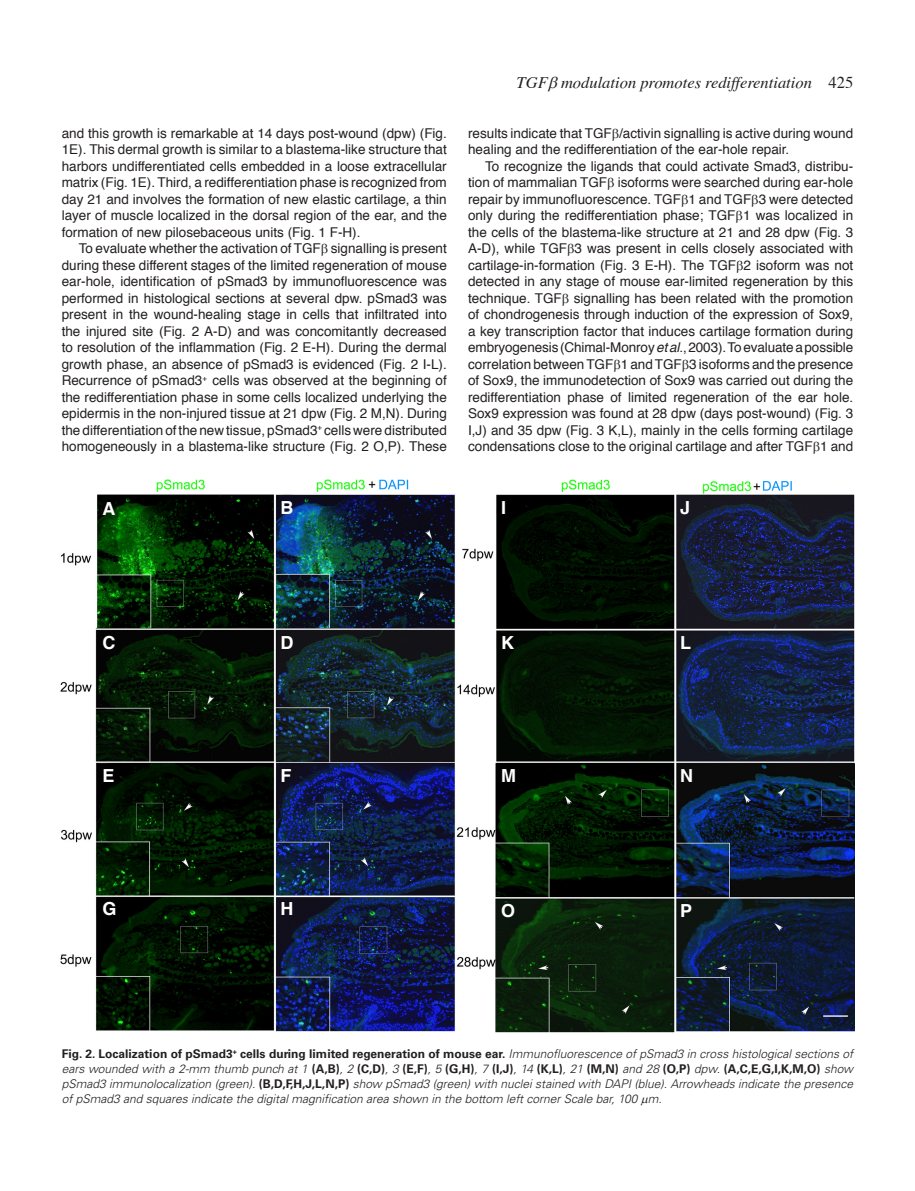
<style>
.page{position:relative;width:915px;height:1191px;background:#fff}
.page>*{position:absolute;margin:0;border:0;box-sizing:border-box;transform-origin:0 0}
._0-PictureA_B_C{font:700 18px "Helvetica";color:#fff}
.t1{font:italic 16.5px "Times";color:#231f20}
._0-Texto{font:13.5px/16.5px "Helvetica";color:#231f20;text-align:justify}
._0-PictureLegendText{font:italic 300 12px/15px "Univers LT Std";color:#231f20;text-align:justify}
.s1{font-style:normal}
.s2{font-style:italic}
.s3{font-weight:700;font-style:normal}
</style>
<div class="page">
<img style="left:60px;top:479px;width:794px;height:554px">
<p class="t1" style="left:516px;top:74px;width:338px">TGF modulation promotes redifferentiation <span class="s1">425</span></p>
<p class="_0-Texto" style="left:62px;top:125px;width:386px">and this growth is remarkable at 14 days post-wound (dpw) (Fig.<br>1E). This dermal growth is similar to a blastema-like structure that harbors undifferentiated cells embedded in a loose extracellular matrix (Fig. 1E). Third, a redifferentiation phase is recognized from day 21 and involves the formation of new elastic cartilage, a thin layer of muscle localized in the dorsal region of the ear, and the formation of new pilosebaceous units (Fig. 1 F-H).</p>
<p class="_0-Texto" style="left:62px;top:241px;width:386px;text-indent:17px">To evaluate whether the activation of TGF signalling is present during these different stages of the limited regeneration of mouse ear-hole, identification of pSmad3 by immunofluorescence was performed in histological sections at several dpw. pSmad3 was present in the wound-healing stage in cells that infiltrated into the injured site (Fig. 2 A-D) and was concomitantly decreased to resolution of the inflammation (Fig. 2 E-H). During the dermal growth phase, an absence of pSmad3 is evidenced (Fig. 2 I-L).<br>Recurrence of pSmad3<sup>+</sup> cells was observed at the beginning of the redifferentiation phase in some cells localized underlying the epidermis in the non-injured tissue at 21 dpw (Fig. 2 M,N). During the differentiation of the new tissue, pSmad3<sup>+</sup> cells were distributed homogeneously in a blastema-like structure (Fig. 2 O,P). These</p>
<p class="_0-Texto" style="left:468px;top:125px;width:386px">results indicate that TGF /activin signalling is active during wound healing and the redifferentiation of the ear-hole repair.</p>
<p class="_0-Texto" style="left:468px;top:158px;width:386px;text-indent:17px">To recognize the ligands that could activate Smad3, distribu&shy;tion of mammalian TGF isoforms were searched during ear-hole repair by immunofluorescence. TGF 1 and TGF 3 were detected only during the redifferentiation phase; TGF 1 was localized in the cells of the blastema-like structure at 21 and 28 dpw (Fig. 3<br>A-D), while TGF 3 was present in cells closely associated with cartilage-in-formation (Fig. 3 E-H). The TGF 2 isoform was not detected in any stage of mouse ear-limited regeneration by this technique. TGF signalling has been related with the promotion of chondrogenesis through induction of the expression of Sox9, a key transcription factor that induces cartilage formation during embryogenesis (Chimal-Monroy <span class="s2">et al</span>., 2003). To evaluate a possible correlation between TGF 1 and TGF 3 isoforms and the presence of Sox9, the immunodetection of Sox9 was carried out during the redifferentiation phase of limited regeneration of the ear hole.<br>Sox9 expression was found at 28 dpw (days post-wound) (Fig. 3<br>I,J) and 35 dpw (Fig. 3 K,L), mainly in the cells forming cartilage condensations close to the original cartilage and after TGF 1 and</p>
<p class="_0-PictureA_B_C" style="left:102px;top:497px;width:14px">A</p>
<p class="_0-PictureA_B_C" style="left:280px;top:496px;width:14px">B</p>
<p class="_0-PictureA_B_C" style="left:501px;top:496px;width:7px">I</p>
<p class="_0-PictureA_B_C" style="left:680px;top:496px;width:12px">J</p>
<p class="_0-PictureA_B_C" style="left:102px;top:631px;width:14px">C</p>
<p class="_0-PictureA_B_C" style="left:280px;top:631px;width:14px">D</p>
<p class="_0-PictureA_B_C" style="left:102px;top:764px;width:14px">E</p>
<p class="_0-PictureA_B_C" style="left:280px;top:764px;width:12px">F</p>
<p class="_0-PictureA_B_C" style="left:501px;top:631px;width:14px">K</p>
<p class="_0-PictureA_B_C" style="left:680px;top:631px;width:12px">L</p>
<p class="_0-PictureA_B_C" style="left:501px;top:765px;width:16px">M</p>
<p class="_0-PictureA_B_C" style="left:680px;top:764px;width:14px">N</p>
<p class="_0-PictureA_B_C" style="left:102px;top:897px;width:16px">G</p>
<p class="_0-PictureA_B_C" style="left:501px;top:899px;width:16px">O</p>
<p class="_0-PictureA_B_C" style="left:280px;top:897px;width:14px">H</p>
<p class="_0-PictureA_B_C" style="left:680px;top:899px;width:14px">P</p>
<p class="_0-PictureLegendText" style="left:62px;top:1046px;width:792px"><span class="s3">Fig. 2. Localization of pSmad3</span><sup>+</sup> <span class="s3">cells during limited regeneration of mouse ear.</span> Immunofluorescence of pSmad3 in cross histological sections of ears wounded with a 2-mm thumb punch at 1 <span class="s3">(A,B)</span>, 2 <span class="s3">(C,D)</span>, 3 <span class="s3">(E,F)</span>, 5 <span class="s3">(G,H)</span>, 7 <span class="s3">(I,J)</span>, 14 <span class="s3">(K,L)</span>, 21 <span class="s3">(M,N)</span> and 28 <span class="s3">(O,P)</span> dpw. <span class="s3">(A,C,E,G,I,K,M,O)</span> show pSmad3 immunolocalization (green). <span class="s3">(B,D,F,H,J,L,N,P)</span> show pSmad3 (green) with nuclei stained with DAPI (blue). Arrowheads indicate the presence of pSmad3 and squares indicate the digital magnification area shown in the bottom left corner Scale bar, 100 m.</p>
</div>
